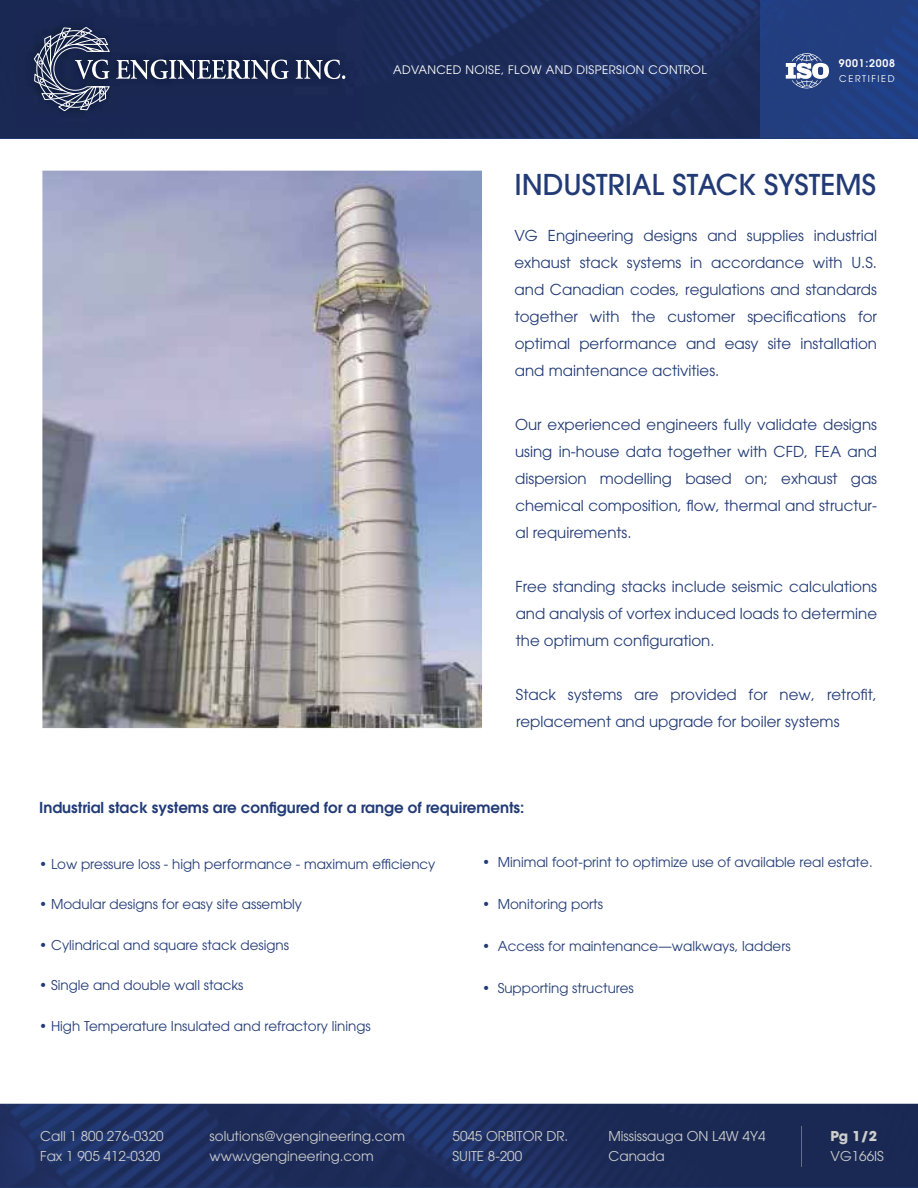
<style>
.page{position:relative;width:918px;height:1188px;background:#fff}
.page>*{position:absolute;margin:0;border:0;box-sizing:border-box;transform-origin:0 0}
.t1{font:500 28.5px "ITC Avant Garde Pro";color:#223b76}
.t2{font:15px/27px "ITC Avant Garde Pro";color:#223b76;text-align:justify}
.t3{font:600 15px "ITC Avant Garde Pro";color:#223b76}
.t4{font:13.5px "ITC Avant Garde Pro";color:#223b76}
.t5{font:13.5px/19.5px "ITC Avant Garde Pro";color:#cecece}
.t6{font:700 13.5px "ITC Avant Garde Pro";color:#cecece}
.t7{font:11.7px "ITC Avant Garde Pro";letter-spacing:.035em;color:#fff}
.t8{font:600 10.5px "ITC Avant Garde Pro";letter-spacing:.075em;color:#fff}
.t9{font:9.3px "ITC Avant Garde Pro";letter-spacing:.17em;color:#fff}
</style>
<div class="page">
<img style="left:0;top:0;width:918px;height:138px">
<div style="left:17px;top:10px;width:346px;height:118px;background:#1a2754"></div>
<svg style="left:116px;top:60px;width:173px;height:19px"></svg>
<svg style="left:296px;top:60px;width:49px;height:19px"></svg>
<svg style="left:34px;top:27px;width:76px;height:85px;background:#4a5472"></svg>
<img style="left:0;top:1104px;width:918px;height:84px">
<img style="left:801px;top:1126px;width:1px;height:41px">
<img style="left:761px;top:0;width:157px;height:137px">
<svg style="left:786px;top:53px;width:43px;height:36px"></svg>
<img style="left:42px;top:171px;width:440px;height:557px">
<p class="t7" style="left:393px;top:65px;width:315px">ADVANCED NOISE, FLOW AND DISPERSION CONTROL</p>
<p class="t8" style="left:839px;top:58px;width:58px">9001:2008</p>
<p class="t9" style="left:839px;top:74px;width:57px">CERTIFIED</p>
<h1 class="t1" style="left:514px;top:169px;width:363px">INDUSTRIAL STACK SYSTEMS</h1>
<p class="t2" style="left:514px;top:224px;width:364px">VG Engineering designs and supplies industrial exhaust stack systems in accordance with U.S. and Canadian codes, regulations and standards together with the customer specifications for optimal performance and easy site installation and maintenance activities.</p>
<p class="t2" style="left:515px;top:413px;width:364px">Our experienced engineers fully validate designs using in-house data together with CFD, FEA and dispersion modelling based on; exhaust gas chemical composition, flow, thermal and structur&shy;al requirements.</p>
<p class="t2" style="left:516px;top:575px;width:363px">Free standing stacks include seismic calculations and analysis of vortex induced loads to determine the optimum configuration.</p>
<p class="t2" style="left:516px;top:683px;width:363px">Stack systems are provided for new, retrofit, replacement and upgrade for boiler systems</p>
<p class="t3" style="left:39px;top:801px;width:487px">Industrial stack systems are configured for a range of requirements:</p>
<p class="t4" style="left:39px;top:857px;width:398px">• Low pressure loss - high performance - maximum efficiency</p>
<p class="t4" style="left:39px;top:898px;width:265px">• Modular designs for easy site assembly</p>
<p class="t4" style="left:39px;top:938px;width:251px">• Cylindrical and square stack designs</p>
<p class="t4" style="left:39px;top:979px;width:206px">• Single and double wall stacks</p>
<p class="t4" style="left:39px;top:1019px;width:333px">• High Temperature Insulated and refractory linings</p>
<p class="t4" style="left:482px;top:856px;width:392px">• Minimal foot-print to optimize use of available real estate.</p>
<p class="t4" style="left:482px;top:898px;width:123px">• Monitoring ports</p>
<p class="t4" style="left:482px;top:940px;width:310px">• Access for maintenance—walkways, ladders</p>
<p class="t4" style="left:482px;top:982px;width:153px">• Supporting structures</p>
<p class="t5" style="left:40px;top:1128px;width:125px">Call 1 800 276-0320<br>Fax 1 905 412-0320</p>
<p class="t5" style="left:210px;top:1128px;width:197px">solutions@vgengineering.com www.vgengineering.com</p>
<p class="t5" style="left:453px;top:1128px;width:117px">5045 ORBITOR DR.<br>SUITE 8-200</p>
<p class="t5" style="left:609px;top:1128px;width:159px">Mississauga ON L4W 4Y4<br>Canada</p>
<p class="t6" style="left:831px;top:1129px;width:48px">Pg 1/2</p>
<p class="t5" style="left:831px;top:1147px;width:55px">VG166IS</p>
</div>
